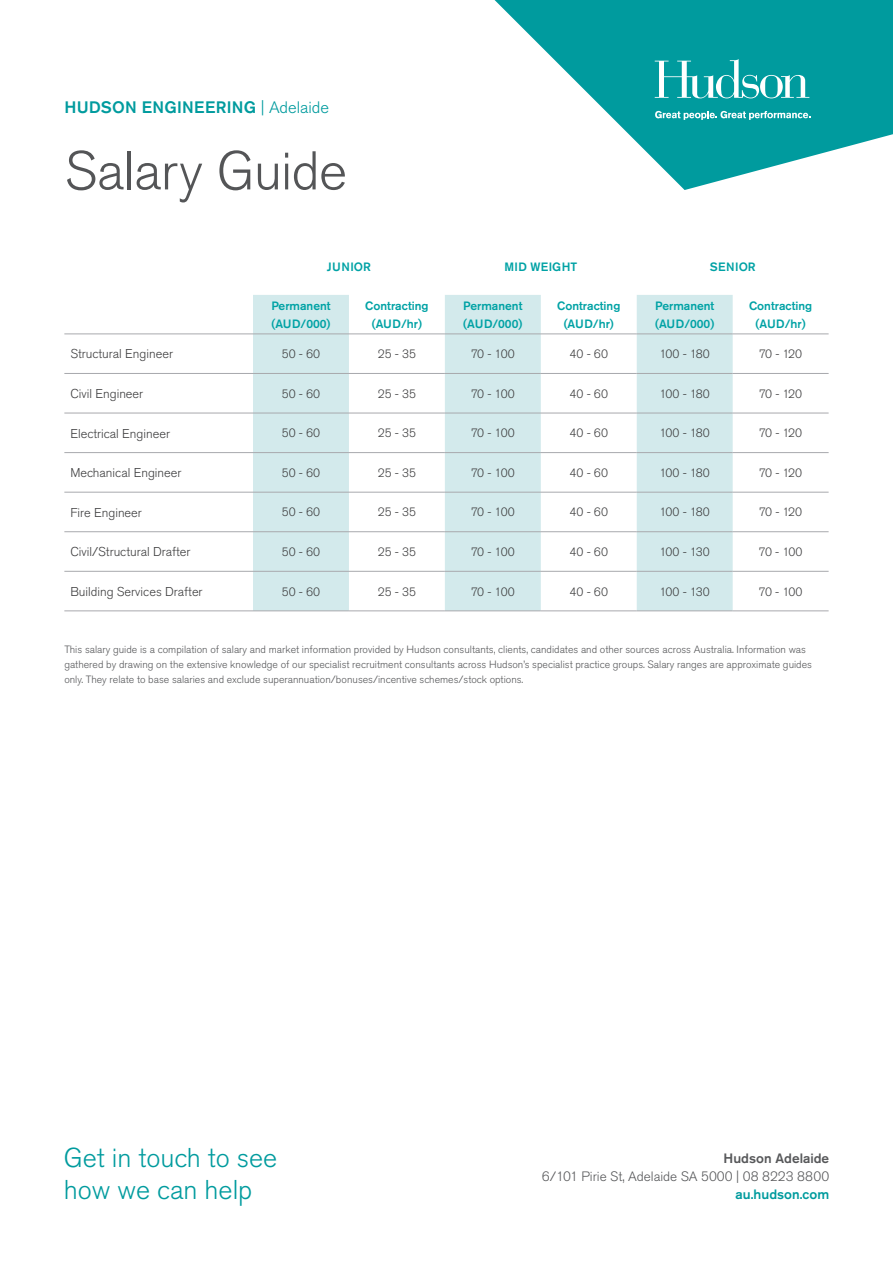
<style>
.page{position:relative;width:893px;height:1263px;background:#fff}
.page>*{position:absolute;margin:0;border:0;box-sizing:border-box;transform-origin:0 0}
.t1{font:300 54px "Akzidenz Grotesk Pro";letter-spacing:-.015em;color:#545557}
.t2{font:300 27px/32.4px "Akzidenz Grotesk Pro";color:#009b9e}
.t3{font:500 16.5px "Akzidenz Grotesk Pro";letter-spacing:.015em;color:#009b9e}
.t4{font:300 13.5px "Akzidenz Grotesk Pro";color:#57585a}
.t5{font:500 13.5px "Akzidenz Grotesk Pro";color:#57585a}
.t6{font:500 13.5px "Akzidenz Grotesk Pro";color:#009b9e}
.t7{font:300 12.75px "Akzidenz Grotesk Pro";color:#3e3e3f}
.t8{font:300 12px "Akzidenz Grotesk Pro";color:#3e3e3f}
.t9{font:500 12px/18px "Akzidenz Grotesk Pro";color:#00a2a5}
.t10{font:500 12px "Akzidenz Grotesk Pro";letter-spacing:.04em;color:#00a2a5}
.t11{font:300 10.5px/15px "Akzidenz Grotesk Pro";color:#57585a}
.s1{font-weight:300}
</style>
<div class="page">
<svg style="left:495px;top:0;width:398px;height:190px;fill:#009b9e"></svg>
<svg style="left:655px;top:111px;width:155px;height:9px"></svg>
<svg style="left:655px;top:59px;width:154px;height:39px"></svg>
<svg style="left:253px;top:295px;width:480px;height:316px;fill:#d3eaec"></svg>
<hr style="left:64px;top:334px;width:189px;height:1px;background:#a8a9ad">
<hr style="left:253px;top:334px;width:96px;height:1px;background:#a8a9ad">
<hr style="left:349px;top:334px;width:96px;height:1px;background:#a8a9ad">
<hr style="left:445px;top:334px;width:96px;height:1px;background:#a8a9ad">
<hr style="left:541px;top:334px;width:96px;height:1px;background:#a8a9ad">
<hr style="left:637px;top:334px;width:96px;height:1px;background:#a8a9ad">
<hr style="left:733px;top:334px;width:96px;height:1px;background:#a8a9ad">
<hr style="left:64px;top:373px;width:189px;height:1px;background:#a8a9ad">
<hr style="left:253px;top:373px;width:96px;height:1px;background:#a8a9ad">
<hr style="left:349px;top:373px;width:96px;height:1px;background:#a8a9ad">
<hr style="left:445px;top:373px;width:96px;height:1px;background:#a8a9ad">
<hr style="left:541px;top:373px;width:96px;height:1px;background:#a8a9ad">
<hr style="left:637px;top:373px;width:96px;height:1px;background:#a8a9ad">
<hr style="left:733px;top:373px;width:96px;height:1px;background:#a8a9ad">
<hr style="left:64px;top:413px;width:189px;height:1px;background:#a8a9ad">
<hr style="left:253px;top:413px;width:96px;height:1px;background:#a8a9ad">
<hr style="left:349px;top:413px;width:96px;height:1px;background:#a8a9ad">
<hr style="left:445px;top:413px;width:96px;height:1px;background:#a8a9ad">
<hr style="left:541px;top:413px;width:96px;height:1px;background:#a8a9ad">
<hr style="left:637px;top:413px;width:96px;height:1px;background:#a8a9ad">
<hr style="left:733px;top:413px;width:96px;height:1px;background:#a8a9ad">
<hr style="left:64px;top:452px;width:189px;height:1px;background:#a8a9ad">
<hr style="left:253px;top:452px;width:96px;height:1px;background:#a8a9ad">
<hr style="left:349px;top:452px;width:96px;height:1px;background:#a8a9ad">
<hr style="left:445px;top:452px;width:96px;height:1px;background:#a8a9ad">
<hr style="left:541px;top:452px;width:96px;height:1px;background:#a8a9ad">
<hr style="left:637px;top:452px;width:96px;height:1px;background:#a8a9ad">
<hr style="left:733px;top:452px;width:96px;height:1px;background:#a8a9ad">
<hr style="left:64px;top:492px;width:189px;height:1px;background:#a8a9ad">
<hr style="left:253px;top:492px;width:96px;height:1px;background:#a8a9ad">
<hr style="left:349px;top:492px;width:96px;height:1px;background:#a8a9ad">
<hr style="left:445px;top:492px;width:96px;height:1px;background:#a8a9ad">
<hr style="left:541px;top:492px;width:96px;height:1px;background:#a8a9ad">
<hr style="left:637px;top:492px;width:96px;height:1px;background:#a8a9ad">
<hr style="left:733px;top:492px;width:96px;height:1px;background:#a8a9ad">
<hr style="left:64px;top:531px;width:189px;height:1px;background:#a8a9ad">
<hr style="left:253px;top:531px;width:96px;height:1px;background:#a8a9ad">
<hr style="left:349px;top:531px;width:96px;height:1px;background:#a8a9ad">
<hr style="left:445px;top:531px;width:96px;height:1px;background:#a8a9ad">
<hr style="left:541px;top:531px;width:96px;height:1px;background:#a8a9ad">
<hr style="left:637px;top:531px;width:96px;height:1px;background:#a8a9ad">
<hr style="left:733px;top:531px;width:96px;height:1px;background:#a8a9ad">
<hr style="left:64px;top:571px;width:189px;height:1px;background:#a8a9ad">
<hr style="left:253px;top:571px;width:96px;height:1px;background:#a8a9ad">
<hr style="left:349px;top:571px;width:96px;height:1px;background:#a8a9ad">
<hr style="left:445px;top:571px;width:96px;height:1px;background:#a8a9ad">
<hr style="left:541px;top:571px;width:96px;height:1px;background:#a8a9ad">
<hr style="left:637px;top:571px;width:96px;height:1px;background:#a8a9ad">
<hr style="left:733px;top:571px;width:96px;height:1px;background:#a8a9ad">
<hr style="left:64px;top:611px;width:189px;height:1px;background:#a8a9ad">
<hr style="left:253px;top:611px;width:96px;height:1px;background:#a8a9ad">
<hr style="left:349px;top:611px;width:96px;height:1px;background:#a8a9ad">
<hr style="left:445px;top:611px;width:96px;height:1px;background:#a8a9ad">
<hr style="left:541px;top:611px;width:96px;height:1px;background:#a8a9ad">
<hr style="left:637px;top:611px;width:96px;height:1px;background:#a8a9ad">
<hr style="left:733px;top:611px;width:96px;height:1px;background:#a8a9ad">
<h3 class="t3" style="left:64px;top:97px;width:266px">HUDSON ENGINEERING <span class="s1">| Adelaide</span></h3>
<h1 class="t1" style="left:64px;top:136px;width:284px">Salary Guide</h1>
<p class="t9" style="left:327px;top:257px;width:46px">JUNIOR</p>
<p class="t10" style="left:504px;top:259px;width:74px">MID WEIGHT</p>
<p class="t9" style="left:710px;top:257px;width:48px">SENIOR</p>
<p class="t9" style="left:271px;top:296px;width:61px">Permanent (AUD/000)</p>
<p class="t9" style="left:365px;top:296px;width:65px;text-align:center">Contracting (AUD/hr)</p>
<p class="t9" style="left:463px;top:296px;width:61px">Permanent (AUD/000)</p>
<p class="t9" style="left:557px;top:296px;width:65px;text-align:center">Contracting (AUD/hr)</p>
<p class="t9" style="left:655px;top:296px;width:61px">Permanent (AUD/000)</p>
<p class="t9" style="left:749px;top:296px;width:65px;text-align:center">Contracting (AUD/hr)</p>
<p class="t7" style="left:70px;top:346px;width:104px">Structural Engineer</p>
<p class="t8" style="left:282px;top:346px;width:40px">50 - 60</p>
<p class="t8" style="left:378px;top:346px;width:40px">25 - 35</p>
<p class="t8" style="left:471px;top:346px;width:45px">70 - 100</p>
<p class="t8" style="left:569px;top:346px;width:40px">40 - 60</p>
<p class="t8" style="left:659px;top:346px;width:52px">100 - 180</p>
<p class="t8" style="left:759px;top:346px;width:45px">70 - 120</p>
<p class="t7" style="left:70px;top:385px;width:74px">Civil Engineer</p>
<p class="t8" style="left:282px;top:386px;width:40px">50 - 60</p>
<p class="t8" style="left:378px;top:386px;width:40px">25 - 35</p>
<p class="t8" style="left:471px;top:386px;width:45px">70 - 100</p>
<p class="t8" style="left:569px;top:386px;width:40px">40 - 60</p>
<p class="t8" style="left:659px;top:386px;width:52px">100 - 180</p>
<p class="t8" style="left:759px;top:386px;width:45px">70 - 120</p>
<p class="t7" style="left:70px;top:425px;width:101px">Electrical Engineer</p>
<p class="t8" style="left:282px;top:425px;width:40px">50 - 60</p>
<p class="t8" style="left:378px;top:425px;width:40px">25 - 35</p>
<p class="t8" style="left:471px;top:425px;width:45px">70 - 100</p>
<p class="t8" style="left:569px;top:425px;width:40px">40 - 60</p>
<p class="t8" style="left:659px;top:425px;width:52px">100 - 180</p>
<p class="t8" style="left:759px;top:425px;width:45px">70 - 120</p>
<p class="t7" style="left:70px;top:464px;width:113px">Mechanical Engineer</p>
<p class="t8" style="left:282px;top:465px;width:40px">50 - 60</p>
<p class="t8" style="left:378px;top:465px;width:40px">25 - 35</p>
<p class="t8" style="left:471px;top:465px;width:45px">70 - 100</p>
<p class="t8" style="left:569px;top:465px;width:40px">40 - 60</p>
<p class="t8" style="left:659px;top:465px;width:52px">100 - 180</p>
<p class="t8" style="left:759px;top:465px;width:45px">70 - 120</p>
<p class="t7" style="left:70px;top:504px;width:73px">Fire Engineer</p>
<p class="t8" style="left:282px;top:504px;width:40px">50 - 60</p>
<p class="t8" style="left:378px;top:504px;width:40px">25 - 35</p>
<p class="t8" style="left:471px;top:504px;width:45px">70 - 100</p>
<p class="t8" style="left:569px;top:504px;width:40px">40 - 60</p>
<p class="t8" style="left:659px;top:504px;width:52px">100 - 180</p>
<p class="t8" style="left:759px;top:504px;width:45px">70 - 120</p>
<p class="t7" style="left:70px;top:544px;width:122px">Civil/Structural Drafter</p>
<p class="t8" style="left:282px;top:544px;width:40px">50 - 60</p>
<p class="t8" style="left:378px;top:544px;width:40px">25 - 35</p>
<p class="t8" style="left:471px;top:544px;width:45px">70 - 100</p>
<p class="t8" style="left:569px;top:544px;width:40px">40 - 60</p>
<p class="t8" style="left:659px;top:544px;width:52px">100 - 130</p>
<p class="t8" style="left:759px;top:544px;width:45px">70 - 100</p>
<p class="t7" style="left:70px;top:583px;width:134px">Building Services Drafter</p>
<p class="t8" style="left:282px;top:584px;width:40px">50 - 60</p>
<p class="t8" style="left:378px;top:584px;width:40px">25 - 35</p>
<p class="t8" style="left:471px;top:584px;width:45px">70 - 100</p>
<p class="t8" style="left:569px;top:584px;width:40px">40 - 60</p>
<p class="t8" style="left:659px;top:584px;width:52px">100 - 130</p>
<p class="t8" style="left:759px;top:584px;width:45px">70 - 100</p>
<p class="t11" style="left:64px;top:642px;width:749px">This salary guide is a compilation of salary and market information provided by Hudson consultants, clients, candidates and other sources across Australia. Information was gathered by drawing on the extensive knowledge of our specialist recruitment consultants across Hudson’s specialist practice groups. Salary ranges are approximate guides only. They relate to base salaries and exclude superannuation/bonuses/incentive schemes/stock options.</p>
<h2 class="t2" style="left:64px;top:1141px;width:215px">Get in touch to see how we can help</h2>
<p class="t5" style="left:723px;top:1150px;width:107px">Hudson Adelaide</p>
<p class="t4" style="left:542px;top:1168px;width:289px">6/101 Pirie St, Adelaide SA 5000 | 08 8223 8800</p>
<p class="t6" style="left:736px;top:1186px;width:95px">au.hudson.com</p>
</div>
